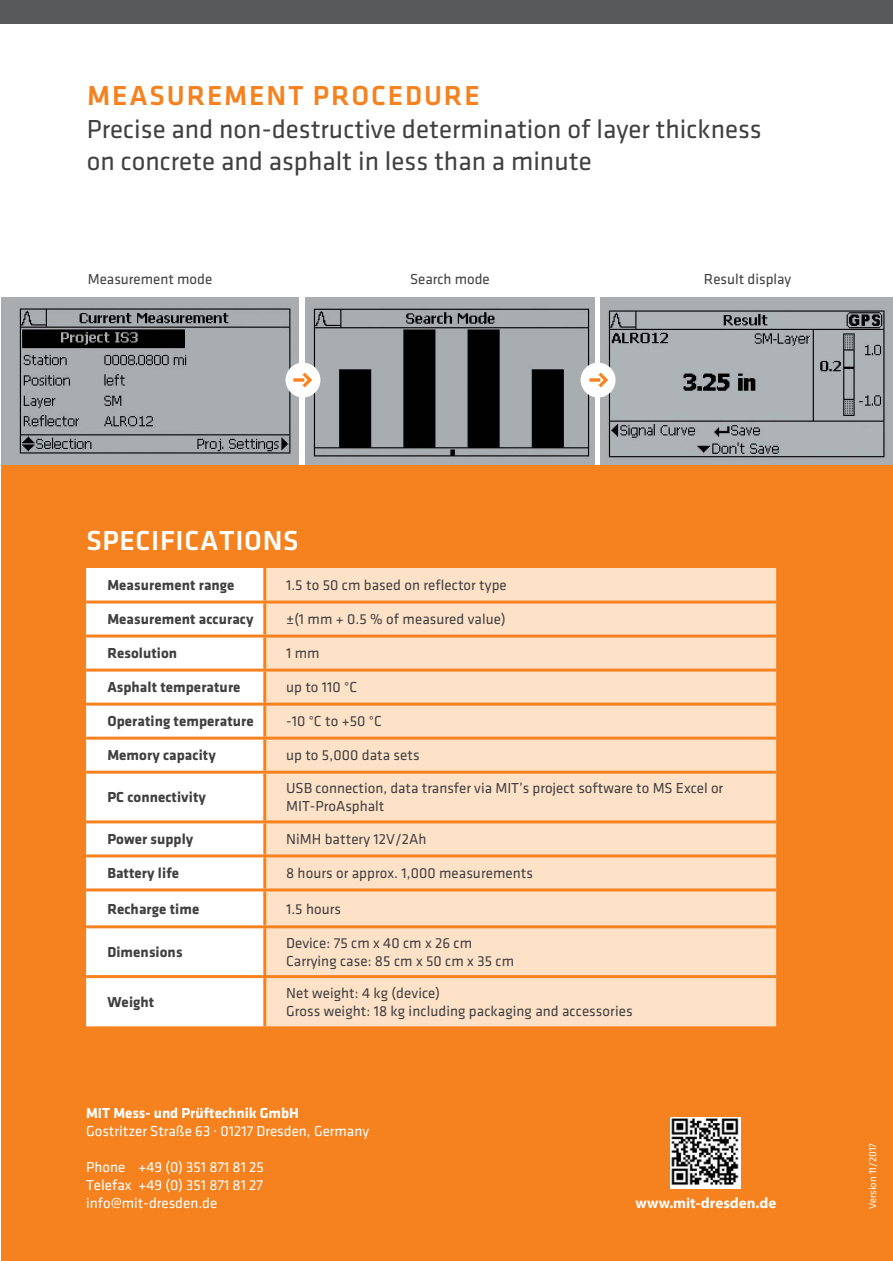
<style>
.page{position:relative;width:893px;height:1261px;background:#fff}
.page>*{position:absolute;margin:0;border:0;box-sizing:border-box;transform-origin:0 0}
.t1{font:700 30px "Klavika Arrows";color:#f5821f}
.t2{font:500 28.5px "Klavika";letter-spacing:.065em;color:#f5821f}
.t3{font:500 28.5px "Klavika";letter-spacing:.025em;color:#fff}
.t4{font:27px/32.4px "Klavika";color:#404041}
.t5{font:15px/18px "Klavika";letter-spacing:.005em;color:#404041}
.t6{font:700 15px "Klavika";letter-spacing:.005em;color:#404041}
.t7{font:15px/18px "Klavika";color:#fff;text-align:justify}
.t8{font:700 15px "Klavika";color:#fff}
.t9{font:700 15px "Myriad Pro";color:#fff}
.t10{font:10.5px "Klavika";color:#fff}
</style>
<div class="page">
<img style="left:305px;top:297px;width:289px;height:169px">
<img style="left:600px;top:297px;width:292px;height:169px">
<img style="left:1px;top:297px;width:298px;height:168px">
<div style="left:0;top:0;width:892px;height:23px;background:#58595b"></div>
<div style="left:1px;top:466px;width:891px;height:795px;background:#f5821f"></div>
<div style="left:86px;top:568px;width:177px;height:458px;background:#fff"></div>
<div style="left:266px;top:568px;width:510px;height:458px;background:#fee2c8"></div>
<hr style="left:86px;top:600px;width:690px;height:3px;background:#f5821f">
<hr style="left:86px;top:634px;width:690px;height:3px;background:#f5821f">
<hr style="left:86px;top:668px;width:690px;height:3px;background:#f5821f">
<hr style="left:86px;top:702px;width:690px;height:3px;background:#f5821f">
<hr style="left:86px;top:736px;width:690px;height:3px;background:#f5821f">
<hr style="left:86px;top:770px;width:690px;height:3px;background:#f5821f">
<hr style="left:86px;top:820px;width:690px;height:3px;background:#f5821f">
<hr style="left:86px;top:854px;width:690px;height:3px;background:#f5821f">
<hr style="left:86px;top:888px;width:690px;height:3px;background:#f5821f">
<hr style="left:86px;top:925px;width:690px;height:3px;background:#f5821f">
<hr style="left:86px;top:975px;width:690px;height:3px;background:#f5821f">
<div style="left:285px;top:362px;width:35px;height:35px;background:#fff;border-radius:50%"></div>
<div style="left:580px;top:362px;width:35px;height:35px;background:#fff;border-radius:50%"></div>
<img style="left:670px;top:1117px;width:70px;height:71px">
<h2 class="t2" style="left:87px;top:85px;width:394px">MEASUREMENT PROCEDURE</h2>
<h3 class="t4" style="left:87px;top:115px;width:676px">Precise and non-destructive determination of layer thickness on concrete and asphalt in less than a minute</h3>
<p class="t5" style="left:88px;top:271px;width:126px">Measurement mode</p>
<p class="t5" style="left:410px;top:271px;width:81px">Search mode</p>
<p class="t5" style="left:703px;top:271px;width:89px">Result display</p>
<h1 class="t1" style="left:292px;top:362px;width:23px">j</h1>
<h1 class="t1" style="left:587px;top:362px;width:23px">j</h1>
<h2 class="t3" style="left:86px;top:530px;width:214px">SPECIFICATIONS</h2>
<p class="t6" style="left:107px;top:579px;width:129px">Measurement range</p>
<p class="t5" style="left:286px;top:578px;width:222px">1.5 to 50 cm based on reflector type</p>
<p class="t6" style="left:107px;top:613px;width:148px">Measurement accuracy</p>
<p class="t5" style="left:286px;top:612px;width:221px">±(1 mm + 0.5 % of measured value)</p>
<p class="t6" style="left:107px;top:647px;width:71px">Resolution</p>
<p class="t5" style="left:286px;top:646px;width:35px">1 mm</p>
<p class="t6" style="left:107px;top:681px;width:135px">Asphalt temperature</p>
<p class="t5" style="left:286px;top:680px;width:73px">up to 110 °C</p>
<p class="t6" style="left:107px;top:715px;width:148px">Operating temperature</p>
<p class="t5" style="left:286px;top:714px;width:97px">-10 °C to +50 °C</p>
<p class="t6" style="left:107px;top:749px;width:110px">Memory capacity</p>
<p class="t5" style="left:286px;top:748px;width:135px">up to 5,000 data sets</p>
<p class="t6" style="left:107px;top:791px;width:100px">PC connectivity</p>
<p class="t5" style="left:286px;top:780px;width:438px">USB connection, data transfer via MIT’s project software to MS Excel or<br>MIT-ProAsphalt</p>
<p class="t6" style="left:107px;top:833px;width:87px">Power supply</p>
<p class="t5" style="left:286px;top:831px;width:142px">NiMH battery 12V/2Ah</p>
<p class="t6" style="left:107px;top:867px;width:73px">Battery life</p>
<p class="t5" style="left:286px;top:865px;width:248px">8 hours or approx. 1,000 measurements</p>
<p class="t6" style="left:107px;top:903px;width:93px">Recharge time</p>
<p class="t5" style="left:286px;top:901px;width:57px">1.5 hours</p>
<p class="t6" style="left:107px;top:946px;width:77px">Dimensions</p>
<p class="t5" style="left:286px;top:935px;width:230px">Device: 75 cm x 40 cm x 26 cm<br>Carrying case: 85 cm x 50 cm x 35 cm</p>
<p class="t6" style="left:107px;top:996px;width:48px">Weight</p>
<p class="t5" style="left:286px;top:985px;width:348px">Net weight: 4 kg (device)<br>Gross weight: 18 kg including packaging and accessories</p>
<p class="t8" style="left:86px;top:1107px;width:214px">MIT Mess- und Prüftechnik GmbH</p>
<p class="t7" style="left:86px;top:1123px;width:284px">Gostritzer Straße 63 · 01217 Dresden, Germany</p>
<p class="t7" style="left:86px;top:1159px;width:179px">Phone +49 (0) 351 871 81 25<br>Telefax +49 (0) 351 871 81 27 info@mit-dresden.de</p>
<p class="t9" style="left:635px;top:1197px;width:142px">www.mit-dresden.de</p>
<p class="t10" style="left:868px;top:1209px;width:68px;rotate:-90deg">Version 11/2017</p>
</div>
